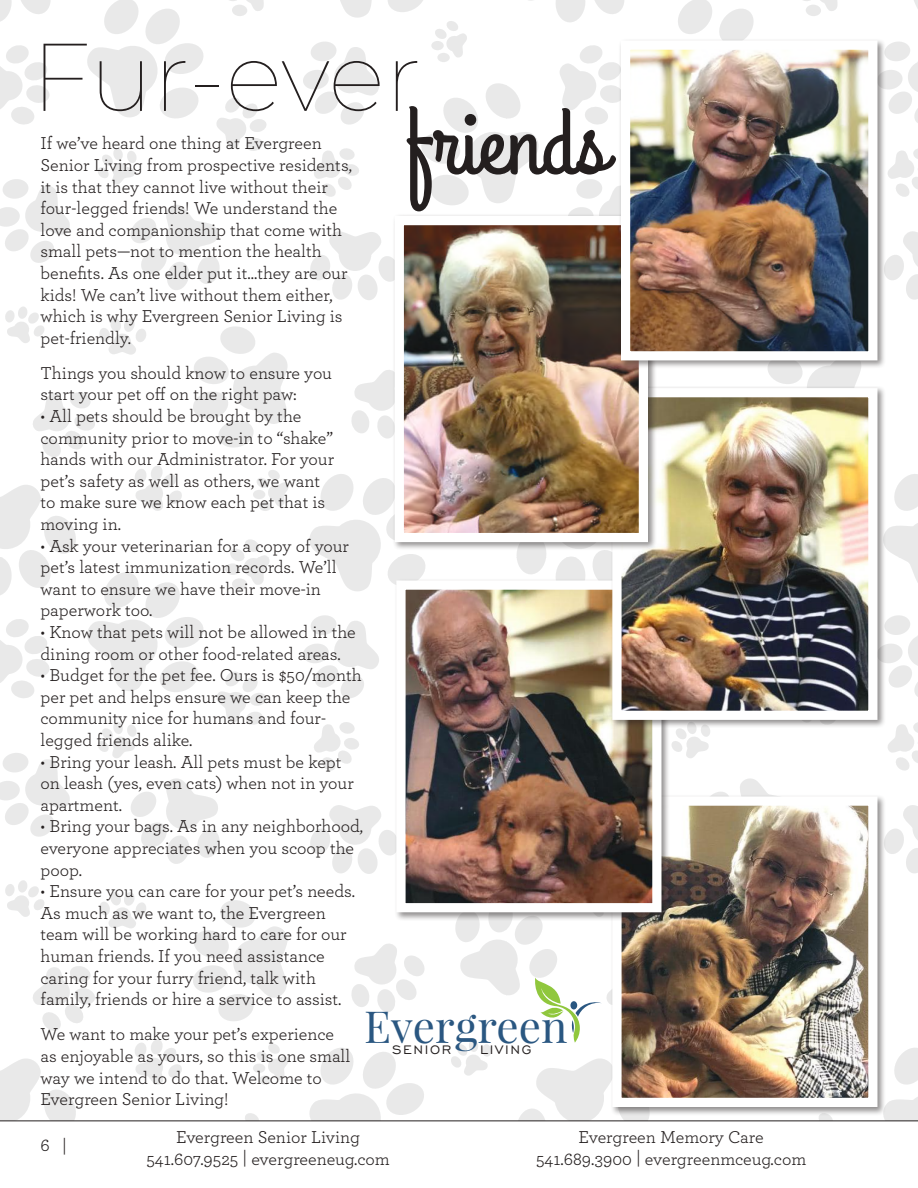
<style>
.page{position:relative;width:918px;height:1188px;background:#fff}
.page>*{position:absolute;margin:0;border:0;box-sizing:border-box;transform-origin:0 0}
.t1{font:100 96px "Montserrat";letter-spacing:-.01em;color:#241f1f}
.t2{font:96px "Grand Hotel";color:#241f1f}
.t3{font:44.1px "Playfair Display";color:#2a5781}
.t4{font:18px/21.6px "Archer Pro";color:#241f1f}
.t5{font:15.9px "Engravers Gothic BT";letter-spacing:.1em;color:#241f1f}
</style>
<div class="page">
<svg style="left:340px;top:0;width:83px;height:18px"></svg>
<svg style="left:87px;top:0;width:117px;height:118px"></svg>
<svg style="left:0;top:45px;width:50px;height:80px"></svg>
<svg style="left:193px;top:326px;width:95px;height:122px"></svg>
<svg style="left:131px;top:205px;width:89px;height:85px"></svg>
<svg style="left:310px;top:231px;width:82px;height:69px"></svg>
<svg style="left:0;top:179px;width:70px;height:84px"></svg>
<svg style="left:303px;top:42px;width:76px;height:83px"></svg>
<svg style="left:351px;top:370px;width:41px;height:69px"></svg>
<svg style="left:33px;top:392px;width:62px;height:65px"></svg>
<svg style="left:216px;top:98px;width:51px;height:53px"></svg>
<svg style="left:135px;top:465px;width:47px;height:46px"></svg>
<svg style="left:314px;top:148px;width:45px;height:49px"></svg>
<svg style="left:229px;top:0;width:35px;height:11px"></svg>
<div style="left:232px;top:4px;width:15px;height:12px;background:#e9e9e9;border-radius:50%"></div>
<svg style="left:99px;top:318px;width:47px;height:37px"></svg>
<svg style="left:98px;top:148px;width:39px;height:37px"></svg>
<div style="left:253px;top:490px;width:12px;height:9px;background:#e9e9e9;border-radius:50%"></div>
<div style="left:259px;top:502px;width:12px;height:9px;background:#e9e9e9;border-radius:50%"></div>
<svg style="left:257px;top:470px;width:32px;height:36px"></svg>
<svg style="left:5px;top:306px;width:39px;height:37px"></svg>
<div style="left:431px;top:41px;width:13px;height:9px;background:#e9e9e9;border-radius:50%"></div>
<div style="left:437px;top:53px;width:13px;height:9px;background:#e9e9e9;border-radius:50%"></div>
<svg style="left:434px;top:21px;width:33px;height:37px"></svg>
<svg style="left:0;top:0;width:51px;height:22px"></svg>
<svg style="left:421px;top:83px;width:118px;height:122px"></svg>
<svg style="left:914px;top:0;width:4px;height:9px"></svg>
<svg style="left:678px;top:0;width:76px;height:38px"></svg>
<svg style="left:560px;top:45px;width:59px;height:80px"></svg>
<svg style="left:768px;top:369px;width:93px;height:17px"></svg>
<svg style="left:886px;top:231px;width:32px;height:69px"></svg>
<svg style="left:569px;top:179px;width:50px;height:35px"></svg>
<svg style="left:886px;top:42px;width:32px;height:81px"></svg>
<svg style="left:888px;top:149px;width:30px;height:48px"></svg>
<svg style="left:803px;top:0;width:35px;height:11px"></svg>
<div style="left:806px;top:4px;width:15px;height:12px;background:#e9e9e9;border-radius:50%"></div>
<svg style="left:556px;top:0;width:68px;height:22px"></svg>
<svg style="left:309px;top:474px;width:116px;height:117px"></svg>
<svg style="left:309px;top:1048px;width:115px;height:72px"></svg>
<svg style="left:87px;top:572px;width:117px;height:120px"></svg>
<svg style="left:0;top:619px;width:50px;height:79px"></svg>
<svg style="left:193px;top:900px;width:95px;height:121px"></svg>
<svg style="left:131px;top:778px;width:89px;height:86px"></svg>
<svg style="left:310px;top:805px;width:84px;height:69px"></svg>
<svg style="left:0;top:753px;width:70px;height:84px"></svg>
<svg style="left:303px;top:615px;width:76px;height:83px"></svg>
<svg style="left:351px;top:944px;width:74px;height:68px"></svg>
<svg style="left:33px;top:966px;width:62px;height:65px"></svg>
<svg style="left:216px;top:671px;width:51px;height:54px"></svg>
<svg style="left:135px;top:1039px;width:47px;height:46px"></svg>
<svg style="left:314px;top:722px;width:45px;height:49px"></svg>
<div style="left:225px;top:563px;width:16px;height:12px;background:#e9e9e9;border-radius:50%"></div>
<div style="left:232px;top:578px;width:15px;height:12px;background:#e9e9e9;border-radius:50%"></div>
<svg style="left:230px;top:539px;width:40px;height:46px"></svg>
<svg style="left:245px;top:1113px;width:14px;height:7px"></svg>
<svg style="left:99px;top:892px;width:47px;height:36px"></svg>
<svg style="left:98px;top:722px;width:39px;height:36px"></svg>
<div style="left:253px;top:1064px;width:12px;height:9px;background:#e9e9e9;border-radius:50%"></div>
<div style="left:259px;top:1075px;width:12px;height:10px;background:#e9e9e9;border-radius:50%"></div>
<svg style="left:256px;top:1044px;width:33px;height:36px"></svg>
<svg style="left:5px;top:880px;width:39px;height:37px"></svg>
<svg style="left:0;top:485px;width:76px;height:110px"></svg>
<svg style="left:0;top:1058px;width:76px;height:62px"></svg>
<svg style="left:886px;top:474px;width:32px;height:109px"></svg>
<svg style="left:883px;top:1048px;width:35px;height:72px"></svg>
<svg style="left:714px;top:778px;width:54px;height:16px"></svg>
<svg style="left:886px;top:805px;width:32px;height:68px"></svg>
<svg style="left:886px;top:615px;width:32px;height:82px"></svg>
<svg style="left:888px;top:722px;width:30px;height:49px"></svg>
<svg style="left:819px;top:1116px;width:14px;height:4px"></svg>
<svg style="left:671px;top:729px;width:39px;height:29px"></svg>
<svg style="left:516px;top:551px;width:94px;height:27px"></svg>
<div style="left:610px;top:794px;width:276px;height:322px;background:#241f1f;opacity:.5"></div>
<img style="left:670px;top:807px;width:197px;height:290px">
<div style="left:612px;top:797px;width:265px;height:310px;border:9px solid #fff"></div>
<div style="left:394px;top:578px;width:276px;height:343px;background:#241f1f;opacity:.5"></div>
<img style="left:406px;top:591px;width:245px;height:311px">
<div style="left:396px;top:581px;width:265px;height:331px;border:9px solid #fff"></div>
<div style="left:610px;top:386px;width:276px;height:343px;background:#241f1f;opacity:.5"></div>
<img style="left:622px;top:398px;width:245px;height:312px">
<div style="left:612px;top:388px;width:265px;height:332px;border:9px solid #fff"></div>
<hr style="left:0;top:1120px;width:918px;height:1px;background:#241f1f">
<div style="left:392px;top:214px;width:265px;height:337px;background:#241f1f;opacity:.5"></div>
<img style="left:405px;top:226px;width:233px;height:306px">
<div style="left:395px;top:216px;width:253px;height:326px;border:9px solid #fff"></div>
<div style="left:619px;top:38px;width:267px;height:331px;background:#241f1f;opacity:.5"></div>
<img style="left:631px;top:51px;width:236px;height:299px">
<div style="left:621px;top:41px;width:256px;height:319px;border:9px solid #fff"></div>
<img style="left:450px;top:880px;width:307px;height:240px">
<h1 class="t1" style="left:31px;top:13px;width:392px">Fur-ever</h1>
<h1 class="t2" style="left:407px;top:81px;width:202px">friends</h1>
<p class="t4" style="left:41px;top:132px;width:313px">If we’ve heard one thing at Evergreen Senior Living from prospective residents, it is that they cannot live without their four-legged friends! We understand the love and companionship that come with small pets—not to mention the health benefits. As one elder put it...they are our kids! We can’t live without them either, which is why Evergreen Senior Living is pet-friendly.</p>
<p class="t4" style="left:41px;top:361px;width:293px">Things you should know to ensure you start your pet off on the right paw:</p>
<p class="t4" style="left:41px;top:404px;width:295px">• All pets should be brought by the community prior to move-in to “shake” hands with our Administrator. For your pet’s safety as well as others, we want to make sure we know each pet that is moving in.</p>
<p class="t4" style="left:41px;top:534px;width:310px">• Ask your veterinarian for a copy of your pet’s latest immunization records. We’ll want to ensure we have their move-in paperwork too.</p>
<p class="t4" style="left:41px;top:620px;width:317px">• Know that pets will not be allowed in the dining room or other food-related areas.</p>
<p class="t4" style="left:41px;top:664px;width:323px">• Budget for the pet fee. Ours is $50/month per pet and helps ensure we can keep the community nice for humans and four&shy;legged friends alike.</p>
<p class="t4" style="left:41px;top:750px;width:315px">• Bring your leash. All pets must be kept on leash (yes, even cats) when not in your apartment.</p>
<p class="t4" style="left:41px;top:815px;width:324px">• Bring your bags. As in any neighborhood, everyone appreciates when you scoop the poop.</p>
<p class="t4" style="left:41px;top:880px;width:316px">• Ensure you can care for your pet’s needs.<br>As much as we want to, the Evergreen team will be working hard to care for our human friends. If you need assistance caring for your furry friend, talk with family, friends or hire a service to assist.</p>
<p class="t4" style="left:41px;top:1023px;width:311px">We want to make your pet’s experience as enjoyable as yours, so this is one small way we intend to do that. Welcome to Evergreen Senior Living!</p>
<h2 class="t3" style="left:364px;top:999px;width:205px">Evergreen</h2>
<p class="t5" style="left:392px;top:1041px;width:60px">SENIOR</p>
<p class="t5" style="left:480px;top:1041px;width:53px">LIVING</p>
<p class="t4" style="left:40px;top:1133px;width:28px">6 |</p>
<p class="t4" style="left:536px;top:1125px;width:272px;text-align:center">Evergreen Memory Care<br>541.689.3900 | evergreenmceug.com</p>
<p class="t4" style="left:146px;top:1125px;width:245px;text-align:center">Evergreen Senior Living<br>541.607.9525 | evergreeneug.com</p>
</div>
